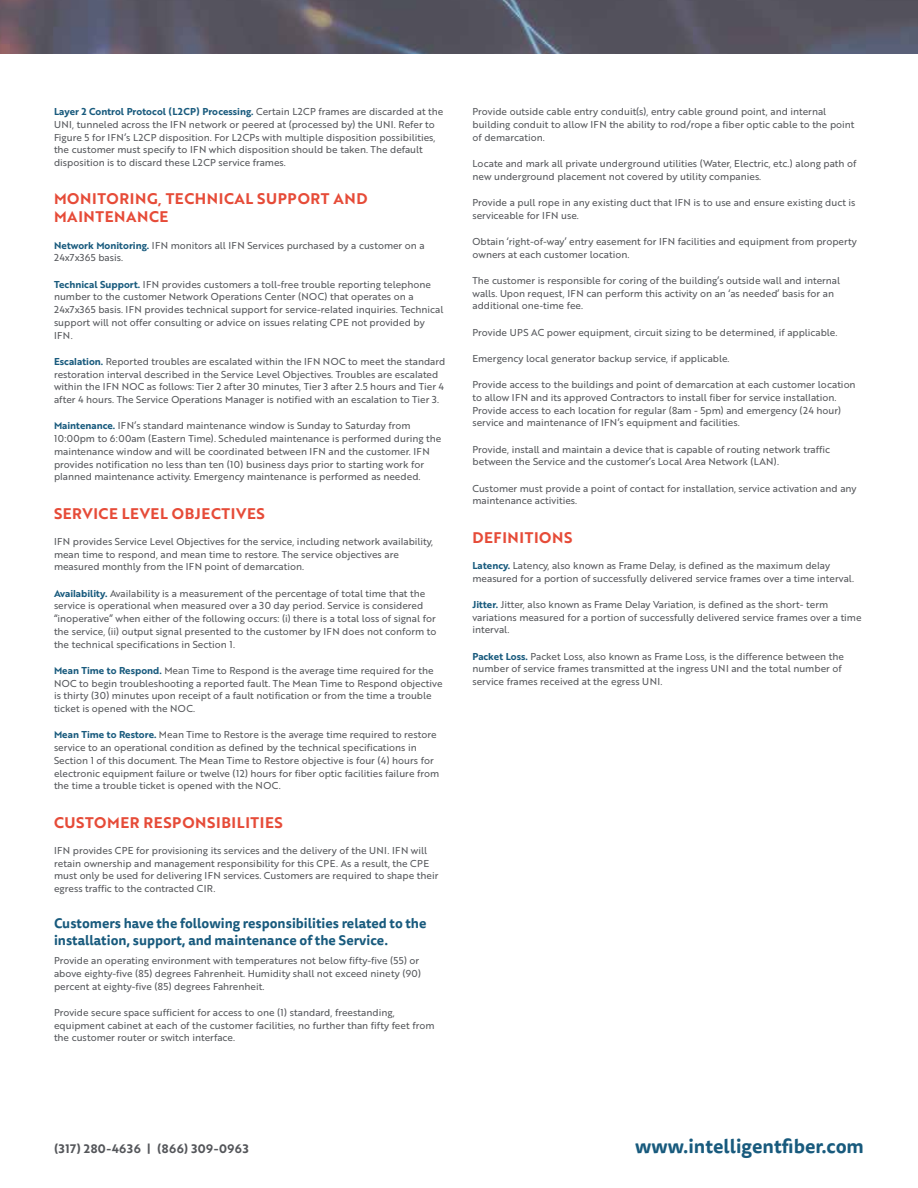
<style>
.page{position:relative;width:918px;height:1188px;background:#fff}
.page>*{position:absolute;margin:0;border:0;box-sizing:border-box;transform-origin:0 0}
.t1{font:700 19.2px "Tisa Sans Pro";color:#185a7d}
.t2{font:15px/18px "Brother 1816 Bold";letter-spacing:.04em;color:#e64b38}
.t3{font:700 13.5px/16.2px "Tisa Sans Pro";color:#185a7d}
.t4{font:12px "Brother 1816 Bold";letter-spacing:.04em;color:#54565a}
.t5{font:9.75px/12.8px "Brother 1816 Regular";color:#54565a}
.t6{font:9.75px "Brother 1816 Bold";color:#185a7d}
.s1{font-family:"Brother 1816 Regular";color:#54565a}
.s2{font-family:"Brother 1816 Bold";color:#185a7d}
</style>
<div class="page">
<img style="left:0;top:0;width:918px;height:54px">
<p class="t6" style="left:54px;top:104px;width:391px">Layer 2 Control Protocol (L2CP) Processing. <span class="s1">Certain L2CP frames are discarded at the</span></p>
<p class="t5" style="left:54px;top:118px;width:383px">UNI, tunneled across the IFN network or peered at (processed by) the UNI. Refer to Figure 5 for IFN’s L2CP disposition. For L2CPs with multiple disposition possibilities, the customer must specify to IFN which disposition should be taken. The default disposition is to discard these L2CP service frames.</p>
<h2 class="t2" style="left:54px;top:189px;width:315px">MONITORING, TECHNICAL SUPPORT AND<br>MAINTENANCE</h2>
<p class="t5" style="left:54px;top:238px;width:372px"><span class="s2">Network Monitoring.</span> IFN monitors all IFN Services purchased by a customer on a<br>24x7x365 basis.</p>
<p class="t5" style="left:54px;top:277px;width:391px"><span class="s2">Technical Support.</span> IFN provides customers a toll-free trouble reporting telephone number to the customer Network Operations Center (NOC) that operates on a 24x7x365 basis. IFN provides technical support for service-related inquiries. Technical support will not offer consulting or advice on issues relating CPE not provided by IFN.</p>
<p class="t5" style="left:54px;top:355px;width:393px"><span class="s2">Escalation.</span> Reported troubles are escalated within the IFN NOC to meet the standard restoration interval described in the Service Level Objectives. Troubles are escalated within the IFN NOC as follows: Tier 2 after 30 minutes, Tier 3 after 2.5 hours and Tier 4 after 4 hours. The Service Operations Manager is notified with an escalation to Tier 3.</p>
<p class="t5" style="left:54px;top:419px;width:389px"><span class="s2">Maintenance.</span> IFN’s standard maintenance window is Sunday to Saturday from 10:00pm to 6:00am (Eastern Time). Scheduled maintenance is performed during the maintenance window and will be coordinated between IFN and the customer. IFN provides notification no less than ten (10) business days prior to starting work for planned maintenance activity. Emergency maintenance is performed as needed.</p>
<h2 class="t2" style="left:54px;top:504px;width:212px">SERVICE LEVEL OBJECTIVES</h2>
<p class="t5" style="left:54px;top:535px;width:381px">IFN provides Service Level Objectives for the service, including network availability, mean time to respond, and mean time to restore. The service objectives are measured monthly from the IFN point of demarcation.</p>
<p class="t5" style="left:54px;top:586px;width:384px"><span class="s2">Availability.</span> Availability is a measurement of the percentage of total time that the service is operational when measured over a 30 day period. Service is considered “inoperative” when either of the following occurs: (i) there is a total loss of signal for the service, (ii) output signal presented to the customer by IFN does not conform to the technical specifications in Section 1.</p>
<p class="t5" style="left:54px;top:664px;width:390px"><span class="s2">Mean Time to Respond.</span> Mean Time to Respond is the average time required for the NOC to begin troubleshooting a reported fault. The Mean Time to Respond objective is thirty (30) minutes upon receipt of a fault notification or from the time a trouble ticket is opened with the NOC.</p>
<p class="t5" style="left:54px;top:728px;width:387px"><span class="s2">Mean Time to Restore.</span> Mean Time to Restore is the average time required to restore service to an operational condition as defined by the technical specifications in Section 1 of this document. The Mean Time to Restore objective is four (4) hours for electronic equipment failure or twelve (12) hours for fiber optic facilities failure from the time a trouble ticket is opened with the NOC.</p>
<h2 class="t2" style="left:54px;top:813px;width:230px">CUSTOMER RESPONSIBILITIES</h2>
<p class="t5" style="left:54px;top:844px;width:386px">IFN provides CPE for provisioning its services and the delivery of the UNI. IFN will retain ownership and management responsibility for this CPE. As a result, the CPE must only be used for delivering IFN services. Customers are required to shape their egress traffic to the contracted CIR.</p>
<h3 class="t3" style="left:54px;top:916px;width:374px">Customers have the following responsibilities related to the installation, support, and maintenance of the Service.</h3>
<p class="t5" style="left:54px;top:954px;width:369px">Provide an operating environment with temperatures not below fifty-five (55) or above eighty-five (85) degrees Fahrenheit. Humidity shall not exceed ninety (90) percent at eighty-five (85) degrees Fahrenheit.</p>
<p class="t5" style="left:54px;top:1006px;width:382px">Provide secure space sufficient for access to one (1) standard, freestanding, equipment cabinet at each of the customer facilities, no further than fifty feet from the customer router or switch interface.</p>
<p class="t5" style="left:472px;top:105px;width:384px">Provide outside cable entry conduit(s), entry cable ground point, and internal building conduit to allow IFN the ability to rod/rope a fiber optic cable to the point of demarcation.</p>
<p class="t5" style="left:472px;top:157px;width:385px">Locate and mark all private underground utilities (Water, Electric, etc.) along path of new underground placement not covered by utility companies.</p>
<p class="t5" style="left:472px;top:196px;width:385px">Provide a pull rope in any existing duct that IFN is to use and ensure existing duct is serviceable for IFN use.</p>
<p class="t5" style="left:472px;top:235px;width:386px">Obtain ‘right-of-way’ entry easement for IFN facilities and equipment from property owners at each customer location.</p>
<p class="t5" style="left:472px;top:274px;width:369px">The customer is responsible for coring of the building’s outside wall and internal walls. Upon request, IFN can perform this activity on an ‘as needed’ basis for an additional one-time fee.</p>
<p class="t5" style="left:472px;top:325px;width:366px">Provide UPS AC power equipment, circuit sizing to be determined, if applicable.</p>
<p class="t5" style="left:472px;top:352px;width:259px">Emergency local generator backup service, if applicable.</p>
<p class="t5" style="left:472px;top:378px;width:385px">Provide access to the buildings and point of demarcation at each customer location to allow IFN and its approved Contractors to install fiber for service installation.<br>Provide access to each location for regular (8am - 5pm) and emergency (24 hour) service and maintenance of IFN’s equipment and facilities.</p>
<p class="t5" style="left:472px;top:442px;width:359px">Provide, install and maintain a device that is capable of routing network traffic between the Service and the customer’s Local Area Network (LAN).</p>
<p class="t5" style="left:472px;top:481px;width:386px">Customer must provide a point of contact for installation, service activation and any maintenance activities.</p>
<h2 class="t2" style="left:472px;top:528px;width:101px">DEFINITIONS</h2>
<p class="t5" style="left:472px;top:559px;width:383px"><span class="s2">Latency.</span> Latency, also known as Frame Delay, is defined as the maximum delay measured for a portion of successfully delivered service frames over a time interval.</p>
<p class="t5" style="left:472px;top:598px;width:391px"><span class="s2">Jitter.</span> Jitter, also known as Frame Delay Variation, is defined as the short- term variations measured for a portion of successfully delivered service frames over a time interval.</p>
<p class="t5" style="left:472px;top:649px;width:373px"><span class="s2">Packet Loss.</span> Packet Loss, also known as Frame Loss, is the difference between the number of service frames transmitted at the ingress UNI and the total number of service frames received at the egress UNI.</p>
<p class="t4" style="left:54px;top:1139px;width:196px">(317) 280-4636 | (866) 309-0963</p>
<h1 class="t1" style="left:635px;top:1132px;width:231px">www.intelligentfiber.com</h1>
</div>
